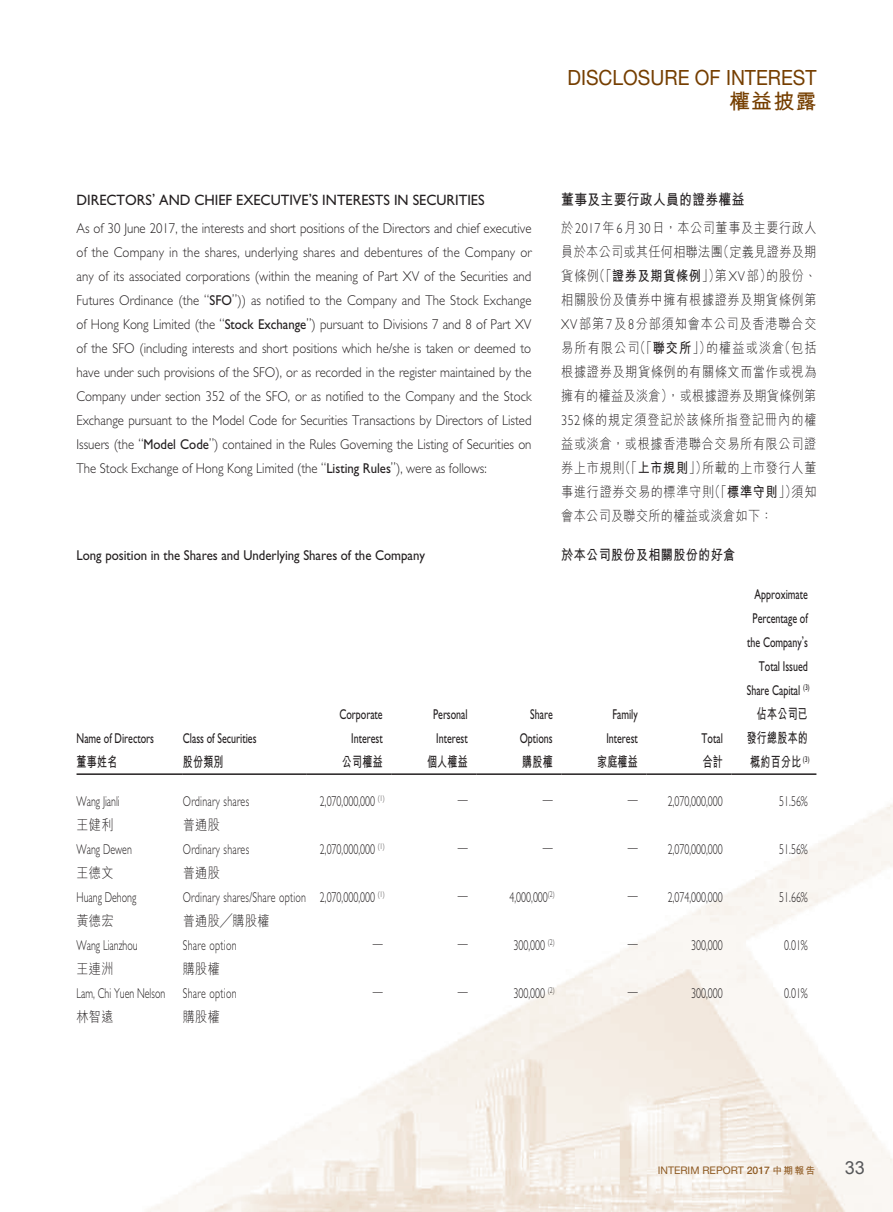
<style>
.page{position:relative;width:893px;height:1212px;background:#fff}
.page>*{position:absolute;margin:0;border:0;box-sizing:border-box;transform-origin:0 0}
.t1{font:21px "Helvetica Neue LT Std";color:#753e00;scale:.92 1}
.t2{font:700 21px "M Hei HK";color:#753e00}
.t3{font:18px "Arial";color:#57585a}
._3__標題{font:15px "Gill Sans Std";color:#231f20;scale:.95 1}
._8__標題---C{font:700 15px "M Hei HK";letter-spacing:.03em;color:#231f20;scale:.85 1}
._1__內文{font:300 14.25px/24px "Gill Sans Std";color:#231f20;text-align:justify;scale:.9 1}
._6__內文---C{font:300 14.25px/24px "M Hei HK";letter-spacing:.03em;color:#231f20;text-align:justify;scale:.85 1}
._1__內文-2{font:300 14.25px "Gill Sans Std";color:#231f20;scale:.7 1}
._1__內文-3{font:14.25px "Gill Sans Std";color:#231f20;scale:.7 1}
._6__內文---C-2{font:300 14.25px "Gill Sans Std";letter-spacing:.03em;color:#231f20;scale:.7 1}
._1__內文-4{font:14.25px "Gill Sans Std";color:#231f20;scale:.9 1}
._6__內文---C-3{font:700 14.25px "M Hei HK";letter-spacing:.03em;color:#231f20;scale:.7 1}
._1__內文-5{font:300 14.25px "M Hei HK";color:#231f20;scale:.7 1}
._6__內文---C-4{font:700 14.25px "M Hei HK";letter-spacing:.03em;color:#231f20;scale:.85 1}
.t4{font:10.5px "Helvetica Neue LT Std";color:#8e5a22}
.s1{font-weight:400}
.s2{font-family:"Gill Sans Std"}
.s3{font-weight:700}
.s4{font-weight:500}
.s5{font-family:"M Hei HK";font-weight:700;font-size:9.75px}
</style>
<div class="page">
<img style="left:76px;top:773px;width:817px;height:439px">
<hr style="left:77px;top:773px;width:106px;height:2px;background:#231f20">
<hr style="left:183px;top:773px;width:123px;height:2px;background:#231f20">
<hr style="left:306px;top:773px;width:85px;height:2px;background:#231f20">
<hr style="left:391px;top:773px;width:85px;height:2px;background:#231f20">
<hr style="left:476px;top:773px;width:85px;height:2px;background:#231f20">
<hr style="left:561px;top:773px;width:85px;height:2px;background:#231f20">
<hr style="left:646px;top:773px;width:85px;height:2px;background:#231f20">
<hr style="left:731px;top:773px;width:85px;height:2px;background:#231f20">
<h1 class="t1" style="left:567px;top:65px;width:272px">DISCLOSURE OF INTEREST</h1>
<h1 class="t2" style="left:729px;top:86px;width:89px">權益披露</h1>
<p class="_3__標題" style="left:77px;top:191px;width:431px">DIRECTORS’ AND CHIEF EXECUTIVE’S INTERESTS IN SECURITIES</p>
<p class="_1__內文" style="left:77px;top:216px;width:507px">As of 30 June 2017, the interests and short positions of the Directors and chief executive of the Company in the shares, underlying shares and debentures of the Company or any of its associated corporations (within the meaning of Part XV of the Securities and Futures Ordinance (the “<span class="s1">SFO</span>”)) as notified to the Company and The Stock Exchange of Hong Kong Limited (the “<span class="s1">Stock Exchange</span>”) pursuant to Divisions 7 and 8 of Part XV of the SFO (including interests and short positions which he/she is taken or deemed to have under such provisions of the SFO), or as recorded in the register maintained by the Company under section 352 of the SFO, or as notified to the Company and the Stock Exchange pursuant to the Model Code for Securities Transactions by Directors of Listed Issuers (the “<span class="s1">Model Code</span>”) contained in the Rules Governing the Listing of Securities on The Stock Exchange of Hong Kong Limited (the “<span class="s1">Listing Rules</span>”), were as follows:</p>
<p class="_1__內文-4" style="left:77px;top:547px;width:389px">Long position in the Shares and Underlying Shares of the Company</p>
<p class="_8__標題---C" style="left:561px;top:188px;width:217px">董事及主要行政人員的證券權益</p>
<p class="_6__內文---C" style="left:561px;top:216px;width:302px">於<span class="s2">2017</span>年<span class="s2">6</span>月<span class="s2">30</span>日，本公司董事及主要行政人員於本公司或其任何相聯法團（定義見證券及期貨條例（「<span class="s3">證券及期貨條例</span>」）第<span class="s2">XV</span>部）的股份、相關股份及債券中擁有根據證券及期貨條例第<span class="s2">XV</span>部第<span class="s2">7</span>及<span class="s2">8</span>分部須知會本公司及香港聯合交易所有限公司（「<span class="s3">聯交所</span>」）的權益或淡倉（包括根據證券及期貨條例的有關條文而當作或視為擁有的權益及淡倉），或根據證券及期貨條例第<span class="s2">352</span>條的規定須登記於該條所指登記冊內的權益或淡倉，或根據香港聯合交易所有限公司證券上市規則（「<span class="s3">上市規則</span>」）所載的上市發行人董事進行證券交易的標準守則（「<span class="s3">標準守則</span>」）須知會本公司及聯交所的權益或淡倉如下：</p>
<p class="_6__內文---C-4" style="left:561px;top:544px;width:206px">於本公司股份及相關股份的好倉</p>
<p class="_1__內文-3" style="left:77px;top:730px;width:112px">Name of Directors</p>
<p class="_6__內文---C-3" style="left:77px;top:751px;width:60px">董事姓名</p>
<p class="_1__內文-3" style="left:183px;top:730px;width:107px">Class of Securities</p>
<p class="_6__內文---C-3" style="left:183px;top:751px;width:60px">股份類別</p>
<p class="_1__內文-3" style="left:339px;top:706px;width:63px">Corporate</p>
<p class="_1__內文-3" style="left:351px;top:730px;width:46px">Interest</p>
<p class="_6__內文---C-3" style="left:342px;top:751px;width:60px">公司權益</p>
<p class="_1__內文-3" style="left:433px;top:706px;width:51px">Personal</p>
<p class="_1__內文-3" style="left:436px;top:730px;width:46px">Interest</p>
<p class="_6__內文---C-3" style="left:427px;top:751px;width:60px">個人權益</p>
<p class="_1__內文-3" style="left:530px;top:706px;width:34px">Share</p>
<p class="_1__內文-3" style="left:520px;top:730px;width:49px">Options</p>
<p class="_6__內文---C-3" style="left:522px;top:751px;width:45px">購股權</p>
<p class="_1__內文-3" style="left:612px;top:706px;width:38px">Family</p>
<p class="_1__內文-3" style="left:606px;top:730px;width:46px">Interest</p>
<p class="_6__內文---C-3" style="left:597px;top:751px;width:60px">家庭權益</p>
<p class="_1__內文-3" style="left:702px;top:730px;width:32px">Total</p>
<p class="_6__內文---C-3" style="left:703px;top:751px;width:30px">合計</p>
<p class="_1__內文-3" style="left:755px;top:586px;width:78px">Approximate</p>
<p class="_1__內文-3" style="left:753px;top:610px;width:81px">Percentage of</p>
<p class="_1__內文-3" style="left:747px;top:634px;width:88px">the Company’s</p>
<p class="_1__內文-3" style="left:759px;top:658px;width:72px">Total Issued</p>
<p class="_1__內文-3" style="left:747px;top:682px;width:92px">Share Capital <sup>(3)</sup></p>
<p class="_6__內文---C-3" style="left:757px;top:703px;width:74px">佔本公司已</p>
<p class="_6__內文---C-3" style="left:747px;top:727px;width:89px">發行總股本的</p>
<p class="_6__內文---C-3" style="left:750px;top:751px;width:86px">概約百分比 <sup>(3)</sup></p>
<p class="_1__內文-2" style="left:77px;top:793px;width:63px">Wang Jianli</p>
<p class="_6__內文---C-2" style="left:183px;top:793px;width:96px">Ordinary shares</p>
<p class="_1__內文-2" style="left:320px;top:793px;width:94px">2,070,000,000 <sup>(1)</sup></p>
<p class="_1__內文-5" style="left:458px;top:793px;width:16px">—</p>
<p class="_1__內文-5" style="left:543px;top:793px;width:16px">—</p>
<p class="_1__內文-5" style="left:628px;top:793px;width:16px">—</p>
<p class="_1__內文-2" style="left:668px;top:793px;width:80px">2,070,000,000</p>
<p class="_1__內文-2" style="left:779px;top:793px;width:42px">51.56%</p>
<p class="_6__內文---C" style="left:77px;top:812px;width:45px">王健利</p>
<p class="_6__內文---C" style="left:183px;top:812px;width:45px">普通股</p>
<p class="_1__內文-2" style="left:77px;top:841px;width:81px">Wang Dewen</p>
<p class="_6__內文---C-2" style="left:183px;top:841px;width:96px">Ordinary shares</p>
<p class="_1__內文-2" style="left:320px;top:841px;width:94px">2,070,000,000 <sup>(1)</sup></p>
<p class="_1__內文-5" style="left:458px;top:841px;width:16px">—</p>
<p class="_1__內文-5" style="left:543px;top:841px;width:16px">—</p>
<p class="_1__內文-5" style="left:628px;top:841px;width:16px">—</p>
<p class="_1__內文-2" style="left:668px;top:841px;width:80px">2,070,000,000</p>
<p class="_1__內文-2" style="left:779px;top:841px;width:42px">51.56%</p>
<p class="_6__內文---C" style="left:77px;top:860px;width:45px">王德文</p>
<p class="_6__內文---C" style="left:183px;top:860px;width:45px">普通股</p>
<p class="_1__內文-2" style="left:77px;top:889px;width:87px">Huang Dehong</p>
<p class="_6__內文---C-2" style="left:183px;top:889px;width:178px">Ordinary shares/Share option</p>
<p class="_1__內文-2" style="left:320px;top:889px;width:94px">2,070,000,000 <sup>(1)</sup></p>
<p class="_1__內文-5" style="left:458px;top:889px;width:16px">—</p>
<p class="_1__內文-2" style="left:509px;top:889px;width:66px">4,000,000<sup>(2)</sup></p>
<p class="_1__內文-5" style="left:628px;top:889px;width:16px">—</p>
<p class="_1__內文-2" style="left:668px;top:889px;width:80px">2,074,000,000</p>
<p class="_1__內文-2" style="left:779px;top:889px;width:42px">51.66%</p>
<p class="_6__內文---C" style="left:77px;top:908px;width:45px">黃德宏</p>
<p class="_6__內文---C" style="left:183px;top:908px;width:104px">普通股╱購股權</p>
<p class="_1__內文-2" style="left:77px;top:937px;width:89px">Wang Lianzhou</p>
<p class="_6__內文---C-2" style="left:183px;top:937px;width:78px">Share option</p>
<p class="_1__內文-5" style="left:373px;top:937px;width:16px">—</p>
<p class="_1__內文-5" style="left:458px;top:937px;width:16px">—</p>
<p class="_1__內文-2" style="left:513px;top:937px;width:60px">300,000 <sup>(2)</sup></p>
<p class="_1__內文-5" style="left:628px;top:937px;width:16px">—</p>
<p class="_1__內文-2" style="left:691px;top:937px;width:47px">300,000</p>
<p class="_1__內文-2" style="left:784px;top:937px;width:35px">0.01%</p>
<p class="_6__內文---C" style="left:77px;top:956px;width:45px">王連洲</p>
<p class="_6__內文---C" style="left:183px;top:956px;width:45px">購股權</p>
<p class="_1__內文-2" style="left:77px;top:985px;width:128px">Lam, Chi Yuen Nelson</p>
<p class="_6__內文---C-2" style="left:183px;top:985px;width:78px">Share option</p>
<p class="_1__內文-5" style="left:373px;top:985px;width:16px">—</p>
<p class="_1__內文-5" style="left:458px;top:985px;width:16px">—</p>
<p class="_1__內文-2" style="left:513px;top:985px;width:60px">300,000 <sup>(2)</sup></p>
<p class="_1__內文-5" style="left:628px;top:985px;width:16px">—</p>
<p class="_1__內文-2" style="left:691px;top:985px;width:47px">300,000</p>
<p class="_1__內文-2" style="left:784px;top:985px;width:35px">0.01%</p>
<p class="_6__內文---C" style="left:77px;top:1004px;width:45px">林智遠</p>
<p class="_6__內文---C" style="left:183px;top:1004px;width:45px">購股權</p>
<p class="t4" style="left:658px;top:1164px;width:159px">INTERIM REPORT <span class="s4">2017</span> <span class="s5">中期報告</span></p>
<p class="t3" style="left:845px;top:1156px;width:22px">33</p>
</div>
